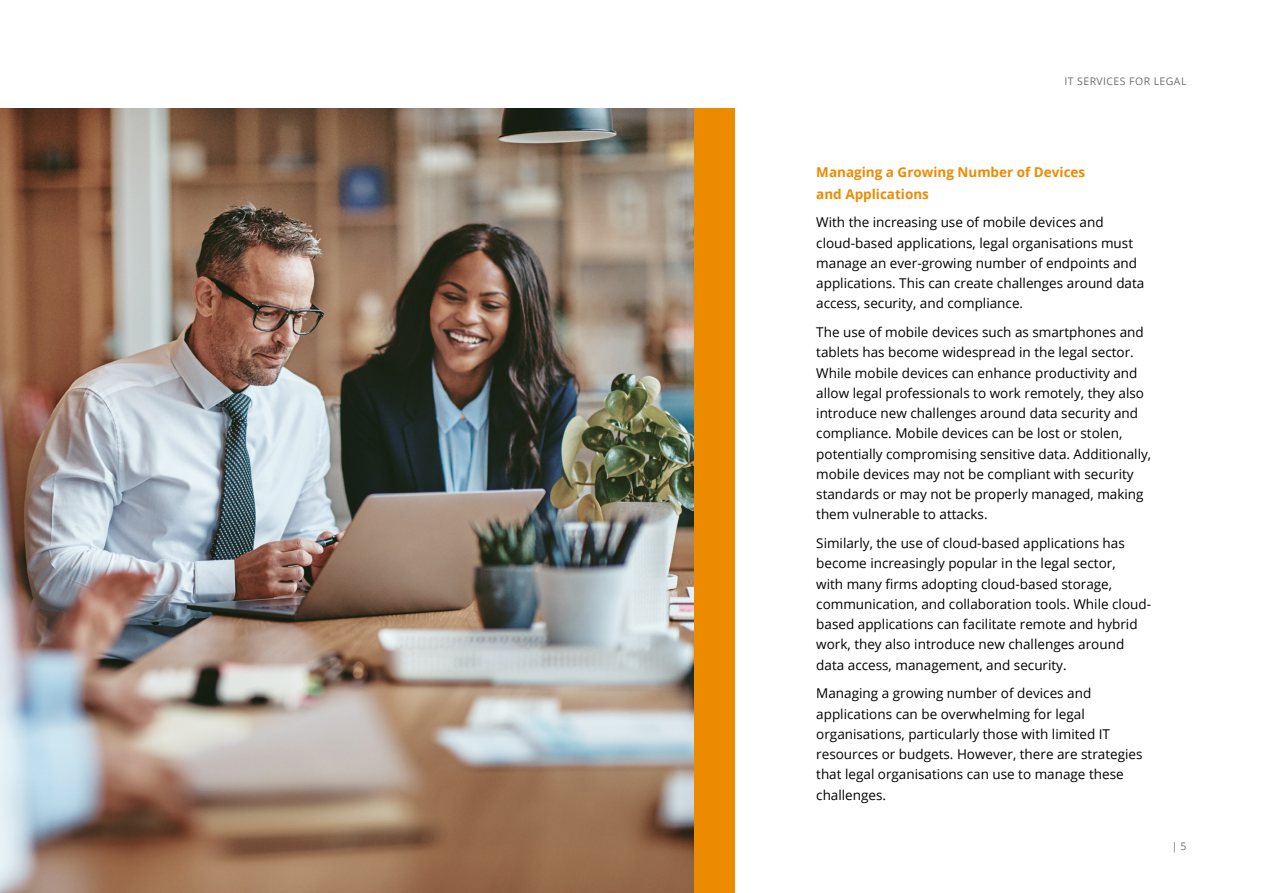
<style>
.page{position:relative;width:1263px;height:893px;background:#fff}
.page>*{position:absolute;margin:0;border:0;box-sizing:border-box;transform-origin:0 0}
.t1{font:13.5px/20.2px "Open Sans";color:#000}
.t2{font:700 13.5px/21.3px "Open Sans";color:#ed8b00}
.t3{font:10.5px "Open Sans";letter-spacing:.04em;color:#706f6f}
</style>
<div class="page">
<img style="left:0;top:108px;width:695px;height:785px">
<div style="left:695px;top:108px;width:40px;height:785px;background:#ed8b00"></div>
<p class="t3" style="left:1064px;top:74px;width:123px">IT SERVICES FOR LEGAL</p>
<p class="t2" style="left:816px;top:161px;width:271px">Managing a Growing Number of Devices and Applications</p>
<p class="t1" style="left:816px;top:212px;width:330px">With the increasing use of mobile devices and cloud-based applications, legal organisations must manage an ever-growing number of endpoints and applications. This can create challenges around data access, security, and compliance.</p>
<p class="t1" style="left:816px;top:322px;width:336px">The use of mobile devices such as smartphones and tablets has become widespread in the legal sector.<br>While mobile devices can enhance productivity and allow legal professionals to work remotely, they also introduce new challenges around data security and compliance. Mobile devices can be lost or stolen, potentially compromising sensitive data. Additionally, mobile devices may not be compliant with security standards or may not be properly managed, making them vulnerable to attacks.</p>
<p class="t1" style="left:816px;top:533px;width:336px">Similarly, the use of cloud-based applications has become increasingly popular in the legal sector,<br>with many firms adopting cloud-based storage, communication, and collaboration tools. While cloud&shy;based applications can facilitate remote and hybrid work, they also introduce new challenges around data access, management, and security.</p>
<p class="t1" style="left:816px;top:683px;width:328px">Managing a growing number of devices and applications can be overwhelming for legal organisations, particularly those with limited IT resources or budgets. However, there are strategies that legal organisations can use to manage these challenges.</p>
<p class="t3" style="left:1172px;top:839px;width:16px">| 5</p>
</div>
